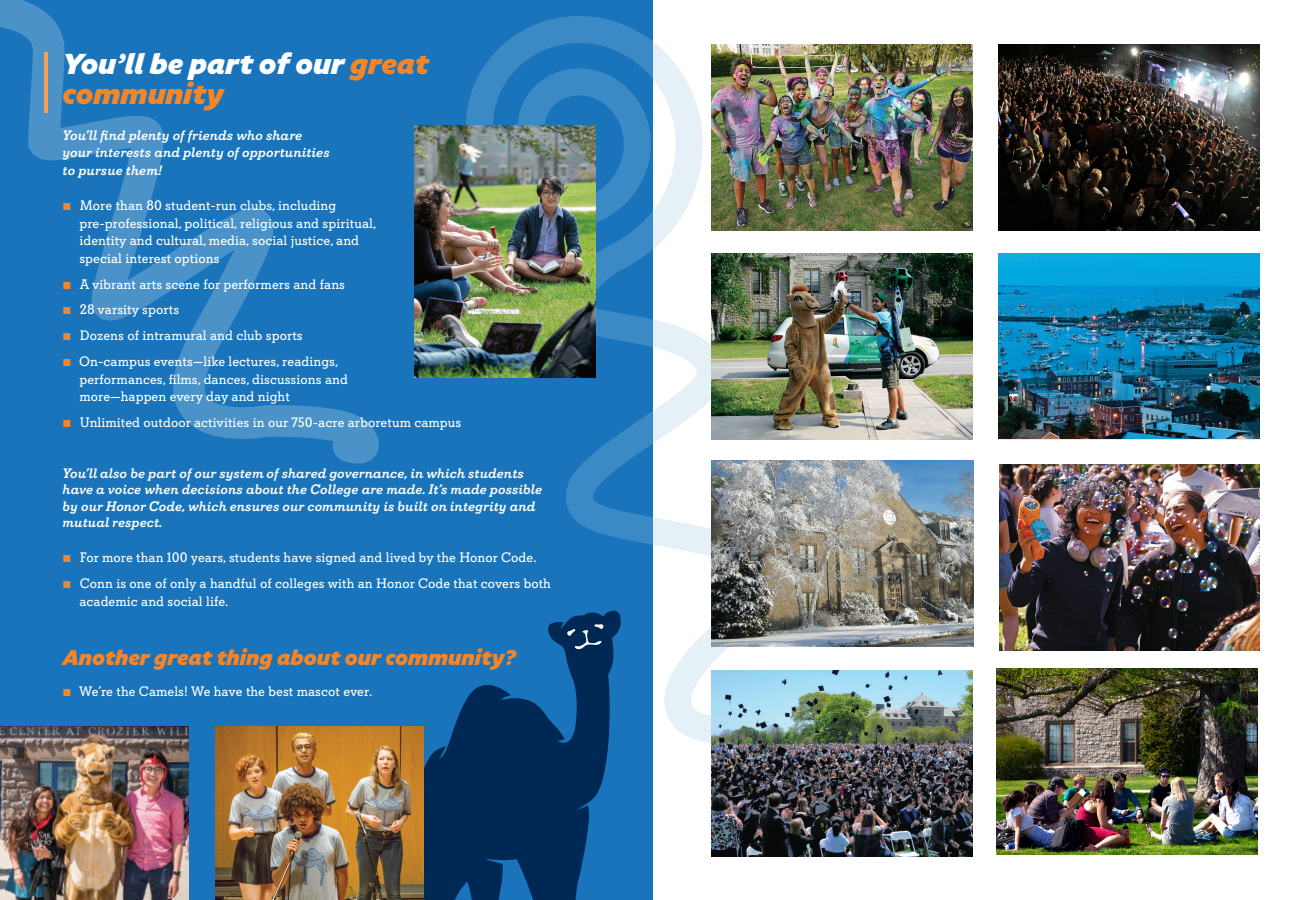
<style>
.page{position:relative;width:1305px;height:900px;background:#fff}
.page>*{position:absolute;margin:0;border:0;box-sizing:border-box;transform-origin:0 0}
.t1{font:italic 900 28.75px/30px "Specter";color:#fff}
.t2{font:italic 900 21.25px "Specter";color:#f58529}
.t3{font:13.75px/17.5px "Davis";letter-spacing:.005em;color:#fff}
.t4{font:italic 500 13.75px/16.5px "Davis";letter-spacing:.005em;color:#fff}
.s1{color:#f58529}
.s2{font-family:"Alright Sans";font-size:10px;color:#f58529}
</style>
<div class="page">
<div style="left:0;top:0;width:652px;height:900px;background:#1974bb"></div>
<svg style="left:466px;top:0;width:384px;height:837px"></svg>
<img style="left:414px;top:125px;width:182px;height:253px">
<img style="left:998px;top:253px;width:261px;height:185px">
<img style="left:998px;top:45px;width:261px;height:186px">
<img style="left:997px;top:669px;width:261px;height:186px">
<img style="left:999px;top:464px;width:261px;height:186px">
<img style="left:711px;top:671px;width:261px;height:186px">
<img style="left:712px;top:45px;width:261px;height:186px">
<img style="left:712px;top:253px;width:261px;height:186px">
<img style="left:712px;top:461px;width:262px;height:185px">
<img style="left:0;top:726px;width:189px;height:174px">
<svg style="left:423px;top:610px;width:198px;height:290px;fill:#002855"></svg>
<img style="left:215px;top:726px;width:208px;height:174px">
<svg style="left:0;top:0;width:379px;height:464px"></svg>
<p class="t1" style="left:63px;top:49px;width:368px">You’ll be part of our <span class="s1">great community</span></p>
<p class="t4" style="left:63px;top:128px;width:269px">You’ll find plenty of friends who share your interests and plenty of opportunities</p>
<p class="t4" style="left:63px;top:162px;width:101px">to pursue them!</p>
<p class="t3" style="left:79px;top:197px;width:298px;text-indent:-17px"><span class="s2">■</span> More than 80 student-run clubs, including pre-professional, political, religious and spiritual, identity and cultural, media, social justice, and special interest options</p>
<p class="t3" style="left:63px;top:275px;width:284px"><span class="s2">■</span> A vibrant arts scene for performers and fans</p>
<p class="t3" style="left:63px;top:301px;width:118px"><span class="s2">■</span> 28 varsity sports</p>
<p class="t3" style="left:63px;top:327px;width:242px"><span class="s2">■</span> Dozens of intramural and club sports</p>
<p class="t3" style="left:79px;top:353px;width:270px;text-indent:-17px"><span class="s2">■</span> On-campus events—like lectures, readings, performances, films, dances, discussions and more—happen every day and night</p>
<p class="t3" style="left:63px;top:414px;width:400px"><span class="s2">■</span> Unlimited outdoor activities in our 750-acre arboretum campus</p>
<p class="t4" style="left:63px;top:465px;width:481px">You’ll also be part of our system of shared governance, in which students have a voice when decisions about the College are made. It’s made possible by our Honor Code, which ensures our community is built on integrity and mutual respect.</p>
<p class="t3" style="left:63px;top:549px;width:476px"><span class="s2">■</span> For more than 100 years, students have signed and lived by the Honor Code.</p>
<p class="t3" style="left:79px;top:575px;width:473px;text-indent:-17px"><span class="s2">■</span> Conn is one of only a handful of colleges with an Honor Code that covers both academic and social life.</p>
<p class="t2" style="left:63px;top:643px;width:455px">Another great thing about our community?</p>
<p class="t3" style="left:63px;top:683px;width:311px"><span class="s2">■</span> We’re the Camels! We have the best mascot ever.</p>
</div>
